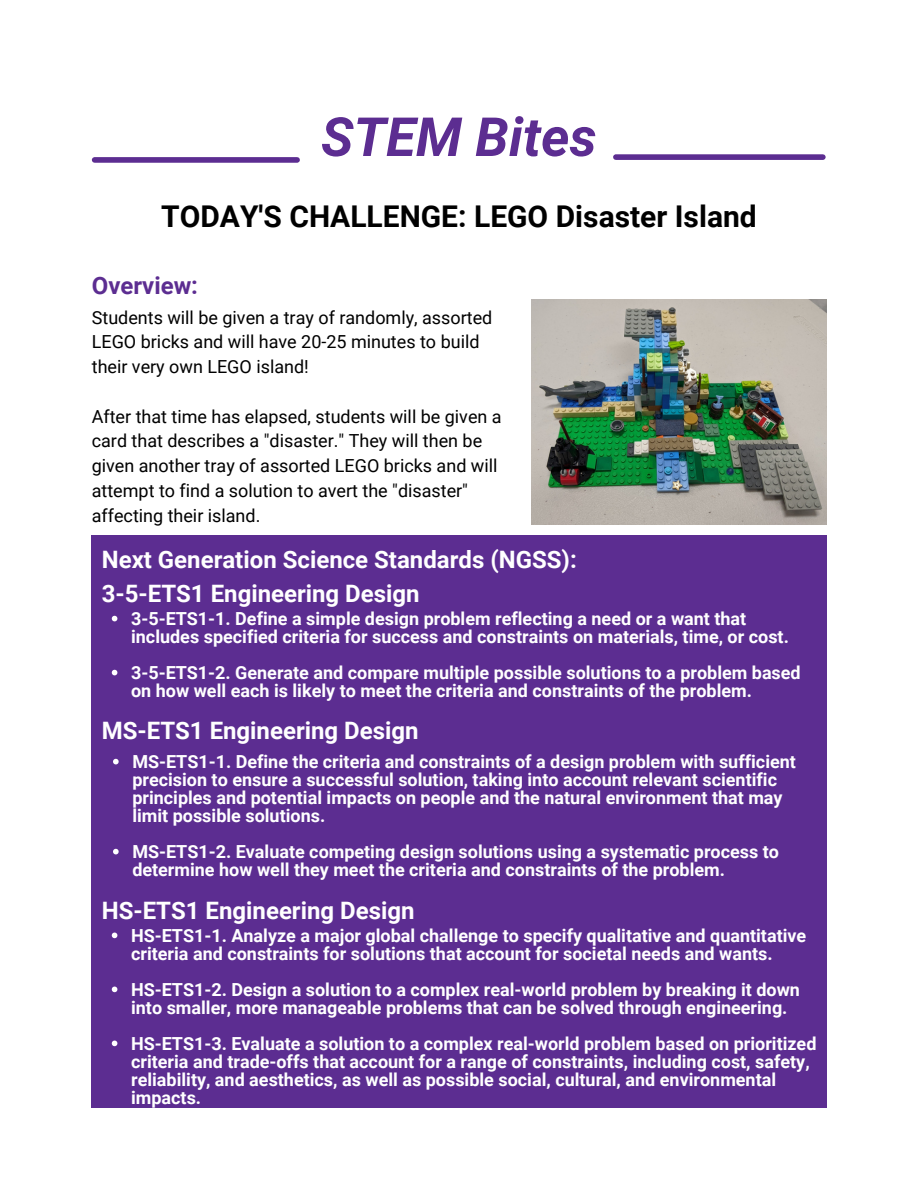
<style>
.page{position:relative;width:918px;height:1188px;background:#fff}
.page>*{position:absolute;margin:0;border:0;box-sizing:border-box;transform-origin:0 0}
.t1{font:italic 700 54px "Roboto";color:#5c2d91}
.t2{font:700 30px "Roboto";color:#000}
.t3{font:700 24px "Roboto";color:#fff}
.t4{font:700 24px "Roboto";color:#5c2d91}
.t5{font:700 18px/18px "Roboto";color:#fff}
.t6{font:18px/24.8px "Roboto";color:#000}
</style>
<div class="page">
<div style="left:95px;top:157px;width:202px;height:6px;background:#5c2d91"></div>
<div style="left:616px;top:154px;width:207px;height:6px;background:#5c2d91"></div>
<div style="left:92px;top:536px;width:735px;height:572px;background:#5c2d91"></div>
<img style="left:531px;top:300px;width:295px;height:225px">
<svg style="left:112px;top:616px;width:5px;height:5px"></svg>
<svg style="left:112px;top:670px;width:5px;height:5px"></svg>
<svg style="left:113px;top:759px;width:6px;height:5px"></svg>
<svg style="left:113px;top:849px;width:6px;height:5px"></svg>
<svg style="left:112px;top:933px;width:5px;height:5px"></svg>
<svg style="left:112px;top:987px;width:5px;height:5px"></svg>
<svg style="left:112px;top:1041px;width:5px;height:5px"></svg>
<p class="t1" style="left:321px;top:106px;width:277px">STEM Bites</p>
<p class="t2" style="left:161px;top:199px;width:597px">TODAY'S CHALLENGE: LEGO Disaster Island</p>
<p class="t4" style="left:92px;top:272px;width:108px">Overview:</p>
<p class="t6" style="left:92px;top:305px;width:402px">Students will be given a tray of randomly, assorted<br>LEGO bricks and will have 20-25 minutes to build their very own LEGO island!</p>
<p class="t6" style="left:92px;top:404px;width:411px">After that time has elapsed, students will be given a card that describes a "disaster." They will then be given another tray of assorted LEGO bricks and will attempt to find a solution to avert the "disaster" affecting their island.</p>
<p class="t3" style="left:102px;top:546px;width:477px">Next Generation Science Standards (NGSS):</p>
<p class="t3" style="left:102px;top:580px;width:319px">3-5-ETS1 Engineering Design</p>
<p class="t5" style="left:131px;top:610px;width:659px">3-5-ETS1-1. Define a simple design problem reflecting a need or a want that includes specified criteria for success and constraints on materials, time, or cost.</p>
<p class="t5" style="left:131px;top:664px;width:671px">3-5-ETS1-2. Generate and compare multiple possible solutions to a problem based on how well each is likely to meet the criteria and constraints of the problem.</p>
<p class="t3" style="left:102px;top:716px;width:318px">MS-ETS1 Engineering Design</p>
<p class="t5" style="left:132px;top:753px;width:665px">MS-ETS1-1. Define the criteria and constraints of a design problem with sufficient precision to ensure a successful solution, taking into account relevant scientific principles and potential impacts on people and the natural environment that may limit possible solutions.</p>
<p class="t5" style="left:132px;top:843px;width:648px">MS-ETS1-2. Evaluate competing design solutions using a systematic process to determine how well they meet the criteria and constraints of the problem.</p>
<p class="t3" style="left:102px;top:897px;width:314px">HS-ETS1 Engineering Design</p>
<p class="t5" style="left:131px;top:926px;width:677px">HS-ETS1-1. Analyze a major global challenge to specify qualitative and quantitative criteria and constraints for solutions that account for societal needs and wants.</p>
<p class="t5" style="left:131px;top:980px;width:670px">HS-ETS1-2. Design a solution to a complex real-world problem by breaking it down into smaller, more manageable problems that can be solved through engineering.</p>
<p class="t5" style="left:131px;top:1034px;width:687px">HS-ETS1-3. Evaluate a solution to a complex real-world problem based on prioritized criteria and trade-offs that account for a range of constraints, including cost, safety, reliability, and aesthetics, as well as possible social, cultural, and environmental impacts.</p>
</div>
